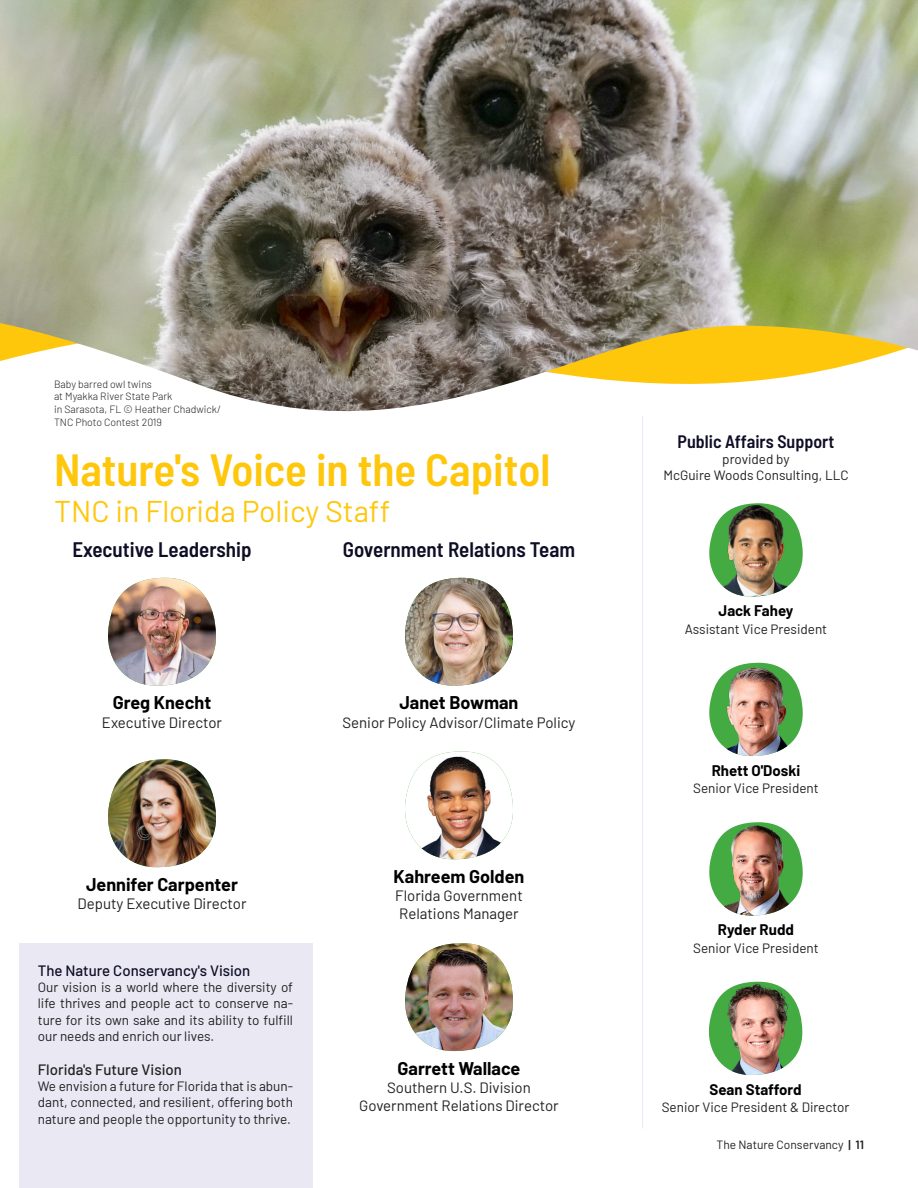
<style>
.page{position:relative;width:918px;height:1188px;background:#fff}
.page>*{position:absolute;margin:0;border:0;box-sizing:border-box;transform-origin:0 0}
.Headline{font:600 semi-condensed 45px "Barlow";color:#fec70c}
.Headline-2{font:30px "Barlow";color:#fec70c}
.Subhead{font:600 semi-condensed 21px "Barlow";color:#0e0d25}
.t1{font:700 18px "Barlow";color:#000}
.Subhead-2{font:600 semi-condensed 18px "Barlow";color:#0e0d25}
.t2{font:15px/18px "Barlow";color:#231f20}
.t3{font:700 15px "Barlow";color:#000}
.Subhead-3{font:500 15px "Barlow";color:#0e0d25}
.t4{font:500 15px "Barlow";color:#231f20}
.Subhead-4{font:13.5px/16.2px "Barlow";color:#231f20;text-align:justify}
.t5{font:12px "Barlow";color:#231f20}
.Photo_Caption{font:300 10.5px/12.6px "Barlow";color:#231f20}
.s1{font-weight:600}
</style>
<div class="page">
<img style="left:0;top:0;width:918px;height:412px">
<img style="left:405px;top:751px;width:108px;height:109px">
<img style="left:405px;top:943px;width:108px;height:109px">
<img style="left:405px;top:578px;width:108px;height:108px">
<img style="left:108px;top:578px;width:108px;height:108px">
<img style="left:108px;top:759px;width:108px;height:109px">
<svg style="left:743px;top:503px;width:29px;height:2px"></svg>
<img style="left:709px;top:505px;width:94px;height:92px">
<img style="left:709px;top:663px;width:94px;height:94px">
<img style="left:709px;top:822px;width:94px;height:94px">
<img style="left:708px;top:982px;width:95px;height:93px">
<hr style="left:642px;top:416px;width:1px;height:713px;background:#e9e8f3">
<div style="left:19px;top:943px;width:294px;height:245px;background:#e9e8f3"></div>
<p class="Photo_Caption" style="left:54px;top:377px;width:169px">Baby barred owl twins<br>at Myakka River State Park<br>in Sarasota, FL © Heather Chadwick/<br>TNC Photo Contest 2019</p>
<p class="Headline" style="left:54px;top:437px;width:498px">Nature's Voice in the Capitol</p>
<p class="Headline-2" style="left:54px;top:489px;width:338px">TNC in Florida Policy Staff</p>
<p class="Subhead" style="left:72px;top:534px;width:181px">Executive Leadership</p>
<p class="Subhead" style="left:343px;top:534px;width:234px">Government Relations Team</p>
<p class="t1" style="left:113px;top:689px;width:100px">Greg Knecht</p>
<p class="t2" style="left:102px;top:712px;width:122px">Executive Director</p>
<p class="t1" style="left:400px;top:689px;width:120px">Janet Bowman</p>
<p class="t2" style="left:342px;top:712px;width:235px">Senior Policy Advisor/Climate Policy</p>
<p class="t1" style="left:86px;top:871px;width:153px">Jennifer Carpenter</p>
<p class="t2" style="left:77px;top:894px;width:171px">Deputy Executive Director</p>
<p class="Subhead-3" style="left:38px;top:960px;width:214px">The Nature Conservancy's Vision</p>
<p class="Subhead-4" style="left:38px;top:978px;width:257px">Our vision is a world where the diversity of life thrives and people act to conserve na&shy;ture for its own sake and its ability to fulfill our needs and enrich our lives.</p>
<p class="t4" style="left:38px;top:1059px;width:146px">Florida's Future Vision</p>
<p class="Subhead-4" style="left:38px;top:1077px;width:257px">We envision a future for Florida that is abun&shy;dant, connected, and resilient, offering both nature and people the opportunity to thrive.</p>
<p class="t1" style="left:394px;top:863px;width:132px">Kahreem Golden</p>
<p class="t2" style="left:395px;top:886px;width:129px">Florida Government<br>Relations Manager</p>
<p class="t1" style="left:398px;top:1055px;width:124px">Garrett Wallace</p>
<p class="t2" style="left:359px;top:1078px;width:201px;text-align:center">Southern U.S. Division<br>Government Relations Director</p>
<p class="Subhead-2" style="left:678px;top:428px;width:158px">Public Affairs Support</p>
<p class="Subhead-4" style="left:663px;top:450px;width:187px;text-align:center">provided by<br>McGuire Woods Consulting, LLC</p>
<p class="t3" style="left:719px;top:600px;width:76px">Jack Fahey</p>
<p class="Subhead-4" style="left:685px;top:620px;width:144px">Assistant Vice President</p>
<p class="t3" style="left:712px;top:759px;width:90px">Rhett O'Doski</p>
<p class="Subhead-4" style="left:693px;top:779px;width:127px">Senior Vice President</p>
<p class="t3" style="left:718px;top:919px;width:78px">Ryder Rudd</p>
<p class="Subhead-4" style="left:693px;top:939px;width:127px">Senior Vice President</p>
<p class="t3" style="left:710px;top:1078px;width:94px">Sean Stafford</p>
<p class="Subhead-4" style="left:662px;top:1098px;width:189px">Senior Vice President &amp; Director</p>
<p class="t5" style="left:717px;top:1136px;width:149px">The Nature Conservancy <span class="s1">| 11</span></p>
</div>
